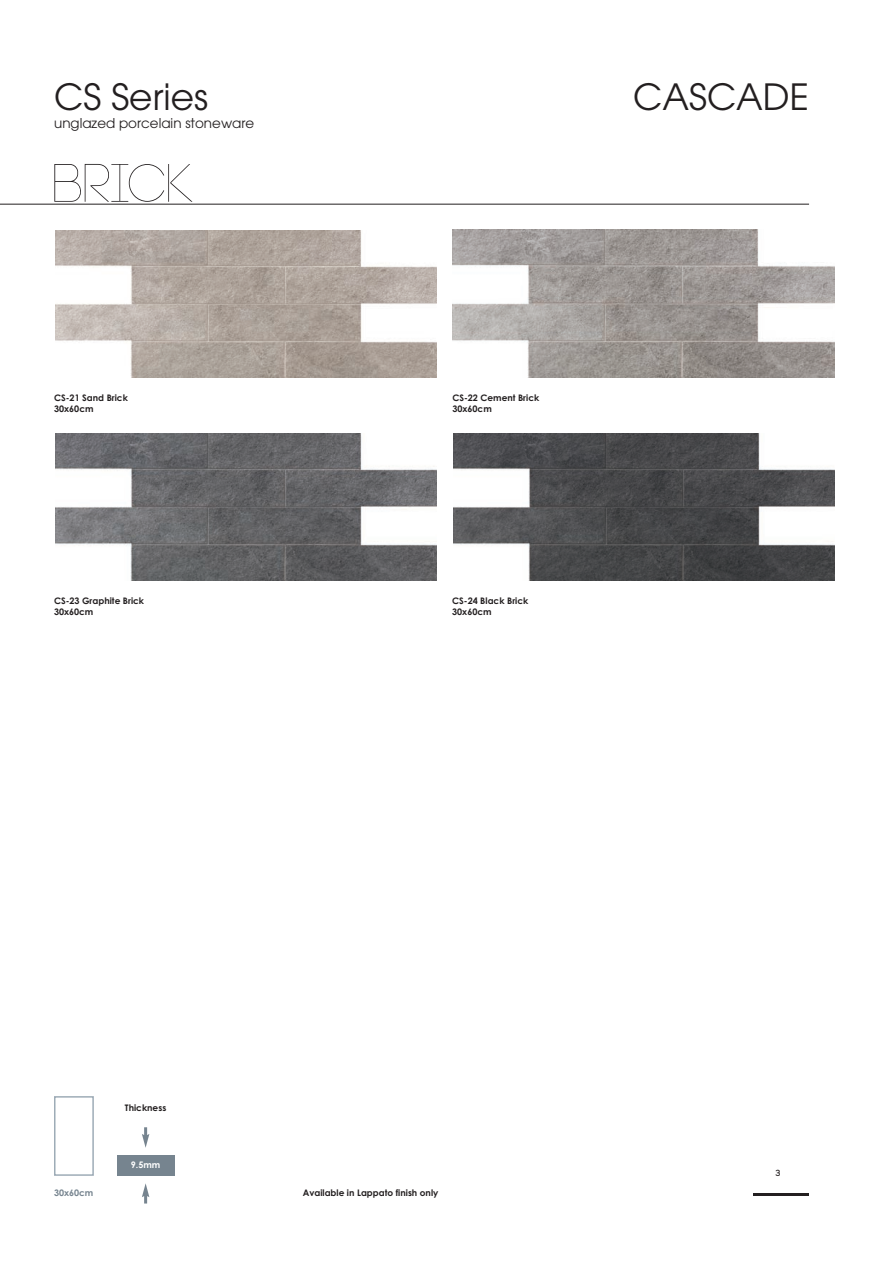
<style>
.page{position:relative;width:893px;height:1263px;background:#fff}
.page>*{position:absolute;margin:0;border:0;box-sizing:border-box;transform-origin:0 0}
.t1{font:300 54px "Code";color:#231f20}
.t2{font:36px "Avant Garde";color:#231f20}
.t3{font:13.5px "Avant Garde";color:#231f20}
.t4{font:700 9px/10.5px "Century Gothic";color:#231f20}
.t5{font:700 9px "Century Gothic";color:#76848f}
.t6{font:700 9px "Century Gothic";color:#fff}
.t7{font:700 9px "Code";color:#231f20}
</style>
<div class="page">
<hr style="left:754px;top:1193px;width:55px;height:3px;background:#231f20">
<hr style="left:0;top:204px;width:809px;height:1px;background:#231f20">
<div style="left:54px;top:1096px;width:40px;height:80px;border:2px solid #9eacb7"></div>
<img style="left:56px;top:230px;width:381px;height:148px">
<img style="left:453px;top:230px;width:382px;height:148px">
<img style="left:55px;top:433px;width:382px;height:148px">
<img style="left:454px;top:433px;width:381px;height:148px">
<div style="left:117px;top:1155px;width:57px;height:21px;background:#76848f"></div>
<svg style="left:142px;top:1127px;width:7px;height:21px"></svg>
<svg style="left:142px;top:1183px;width:7px;height:20px"></svg>
<h2 class="t2" style="left:54px;top:84px;width:155px">CS Series</h2>
<h2 class="t2" style="left:633px;top:84px;width:177px">CASCADE</h2>
<h3 class="t3" style="left:54px;top:118px;width:202px">unglazed porcelain stoneware</h3>
<h1 class="t1" style="left:52px;top:152px;width:141px">BRICK</h1>
<p class="t4" style="left:54px;top:393px;width:75px">CS-21 Sand Brick<br>30x60cm</p>
<p class="t4" style="left:452px;top:393px;width:88px">CS-22 Cement Brick<br>30x60cm</p>
<p class="t4" style="left:54px;top:597px;width:92px">CS-23 Graphite Brick<br>30x60cm</p>
<p class="t4" style="left:452px;top:597px;width:78px">CS-24 Black Brick<br>30x60cm</p>
<p class="t5" style="left:54px;top:1189px;width:41px">30x60 cm</p>
<p class="t4" style="left:125px;top:1103px;width:43px">Thickness</p>
<p class="t6" style="left:131px;top:1161px;width:31px">9.5mm</p>
<p class="t4" style="left:303px;top:1188px;width:137px">Available in Lappato finish only</p>
<p class="t7" style="left:776px;top:1167px;width:6px">3</p>
</div>
